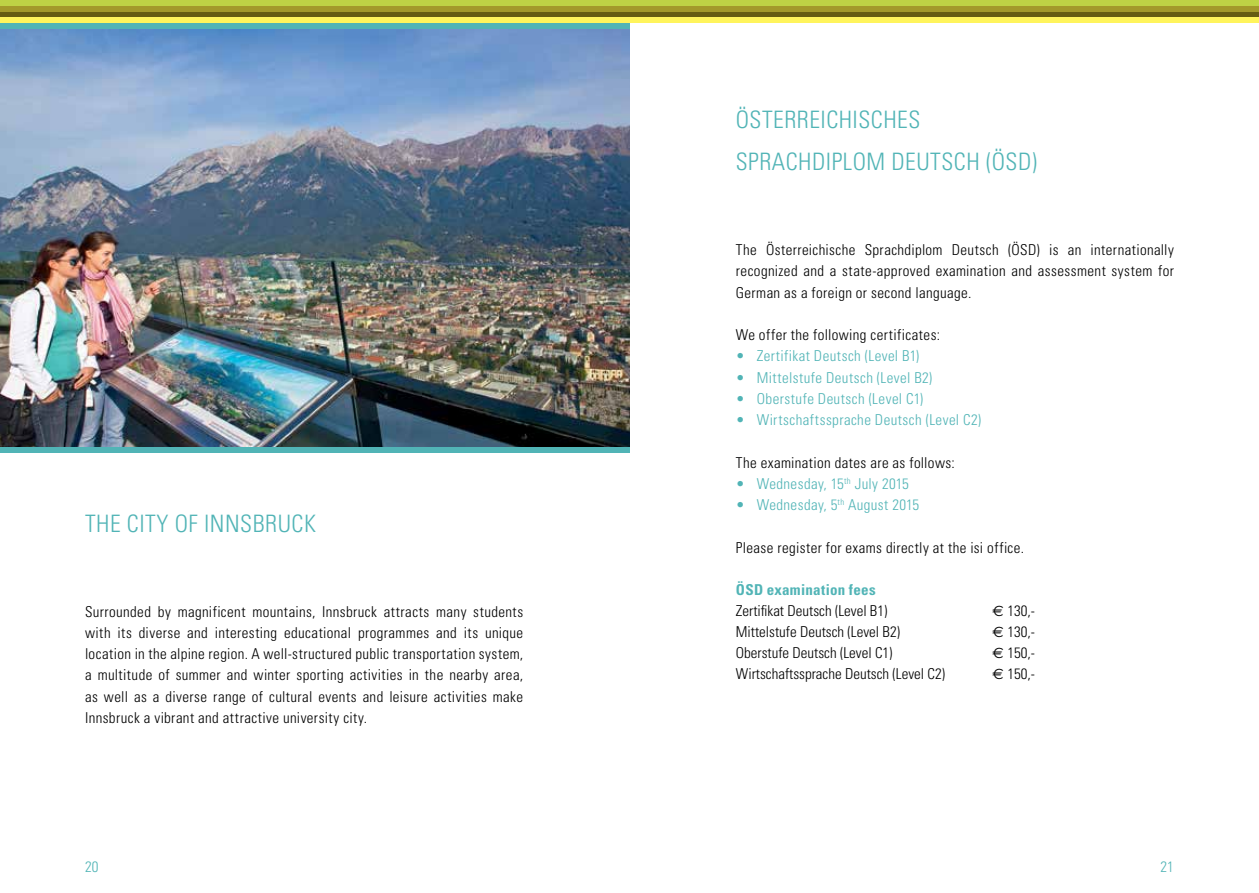
<style>
.page{position:relative;width:1259px;height:893px;background:#fff}
.page>*{position:absolute;margin:0;border:0;box-sizing:border-box;transform-origin:0 0}
.t1{font:300 condensed 24px/42.6px "Univers";letter-spacing:.02em;color:#51b4b6}
.t2{font:300 condensed 15px/21.3px "Univers";letter-spacing:.02em;color:#000;text-align:justify}
.t3{font:300 condensed 15px "Univers";letter-spacing:.025em;color:#51b4b6}
.t4{font:300 condensed 15px "Univers";color:#000}
.t5{font:700 condensed 15px "Univers";letter-spacing:.02em;color:#51b4b6}
</style>
<div class="page">
<div style="left:0;top:0;width:1259px;height:6px;background:#bed245"></div>
<div style="left:0;top:12px;width:1259px;height:6px;background:#665c12"></div>
<div style="left:0;top:6px;width:1259px;height:6px;background:#a3992b"></div>
<div style="left:0;top:18px;width:1259px;height:5px;background:#fff45c"></div>
<div style="left:0;top:23px;width:629px;height:430px;background:#51b4b6"></div>
<img style="left:0;top:29px;width:629px;height:417px">
<h1 class="t1" style="left:85px;top:501px;width:232px">THE CITY OF INNSBRUCK</h1>
<p class="t2" style="left:85px;top:600px;width:439px">Surrounded by magnificent mountains, Innsbruck attracts many students with its diverse and interesting educational programmes and its unique location in the alpine region. A well-structured public transportation system, a multitude of summer and winter sporting activities in the nearby area, as well as a diverse range of cultural events and leisure activities make Innsbruck a vibrant and attractive university city.</p>
<h1 class="t1" style="left:736px;top:97px;width:303px">ÖSTERREICHISCHES<br>SPRACHDIPLOM DEUTSCH (ÖSD)</h1>
<p class="t2" style="left:736px;top:239px;width:439px">The Österreichische Sprachdiplom Deutsch (ÖSD) is an internationally recognized and a state-approved examination and assessment system for German as a foreign or second language.</p>
<p class="t2" style="left:736px;top:324px;width:206px">We offer the following certificates:</p>
<p class="t3" style="left:736px;top:347px;width:185px">• Zertifikat Deutsch (Level B1)</p>
<p class="t3" style="left:736px;top:368px;width:198px">• Mittelstufe Deutsch (Level B2)</p>
<p class="t3" style="left:736px;top:390px;width:189px">• Oberstufe Deutsch (Level C1)</p>
<p class="t3" style="left:736px;top:411px;width:247px">• Wirtschaftssprache Deutsch (Level C2)</p>
<p class="t2" style="left:736px;top:452px;width:221px">The examination dates are as follows:</p>
<p class="t3" style="left:736px;top:475px;width:174px">• Wednesday, 15<sup>th</sup> July 2015</p>
<p class="t3" style="left:736px;top:496px;width:185px">• Wednesday, 5<sup>th</sup> August 2015</p>
<p class="t2" style="left:736px;top:537px;width:290px">Please register for exams directly at the isi office.</p>
<p class="t5" style="left:736px;top:580px;width:141px">ÖSD examination fees</p>
<p class="t4" style="left:736px;top:602px;width:153px">Zertifikat Deutsch (Level B1)</p>
<p class="t2" style="left:1007px;top:600px;width:29px">130,-</p>
<p class="t4" style="left:736px;top:623px;width:166px">Mittelstufe Deutsch (Level B2)</p>
<p class="t2" style="left:1007px;top:621px;width:29px">130,-</p>
<p class="t4" style="left:736px;top:644px;width:158px">Oberstufe Deutsch (Level C1)</p>
<p class="t2" style="left:1007px;top:642px;width:29px">150,-</p>
<p class="t4" style="left:736px;top:665px;width:211px">Wirtschaftssprache Deutsch (Level C2)</p>
<p class="t2" style="left:1007px;top:663px;width:29px">150,-</p>
<p class="t3" style="left:85px;top:857px;width:15px">20</p>
<p class="t3" style="left:1160px;top:857px;width:15px">21</p>
</div>
